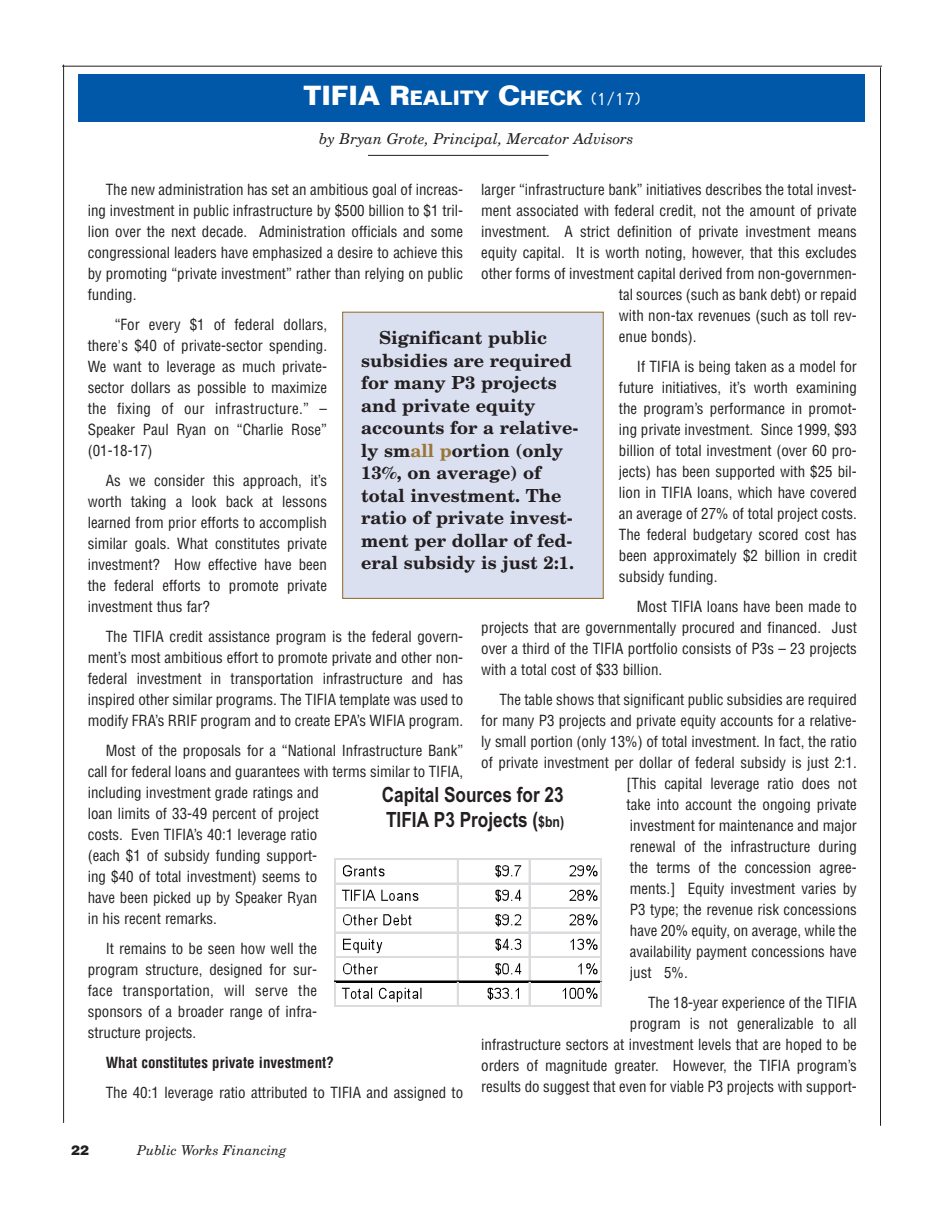
<style>
.page{position:relative;width:945px;height:1215px;background:#fff}
.page>*{position:absolute;margin:0;border:0;box-sizing:border-box;transform-origin:0 0}
.t1{font:700 21px/25.2px "Arial Narrow";color:#231f20}
.t2{font:700 20.25px "Folio";color:#fff}
.t3{font:700 18px/22.5px "New Century Schlbk";color:#231f20}
.t4{font:condensed 15px/21px "Helvetica";color:#231f20;text-align:justify}
.t5{font:italic 15px "New Century Schlbk";color:#231f20}
.t6{font:700 condensed 15px "Helvetica";color:#231f20}
.t7{font:italic 13.5px "New Century Schlbk";color:#231f20}
.t8{font:900 13.5px "Helvetica";color:#231f20}
.s1{font-size:27px}
.s2{font-weight:300;font-size:18px}
.s3{color:#997637}
.s4{font-size:15px}
</style>
<div class="page">
<hr style="left:63px;top:65px;width:1px;height:1058px;background:#231f20">
<hr style="left:880px;top:67px;width:1px;height:1059px;background:#231f20">
<hr style="left:62px;top:66px;width:820px;height:1px;background:#231f20">
<div style="left:78px;top:74px;width:787px;height:48px;background:#0157a8"></div>
<hr style="left:368px;top:155px;width:181px;height:1px;background:#231f20">
<div style="left:343px;top:313px;width:260px;height:285px;background:#dbe0f1"></div>
<div style="left:342px;top:312px;width:262px;height:287px;border:1px solid #997637"></div>
<svg style="left:343px;top:865px;width:41px;height:11px"></svg>
<svg style="left:495px;top:865px;width:26px;height:12px"></svg>
<svg style="left:569px;top:865px;width:28px;height:11px"></svg>
<svg style="left:342px;top:890px;width:76px;height:11px"></svg>
<svg style="left:495px;top:890px;width:26px;height:12px"></svg>
<svg style="left:569px;top:890px;width:28px;height:11px"></svg>
<svg style="left:343px;top:914px;width:68px;height:11px"></svg>
<svg style="left:495px;top:914px;width:26px;height:12px"></svg>
<svg style="left:569px;top:914px;width:28px;height:11px"></svg>
<svg style="left:343px;top:939px;width:39px;height:14px"></svg>
<svg style="left:495px;top:939px;width:26px;height:12px"></svg>
<svg style="left:571px;top:939px;width:26px;height:11px"></svg>
<svg style="left:343px;top:963px;width:35px;height:11px"></svg>
<svg style="left:495px;top:963px;width:26px;height:12px"></svg>
<svg style="left:578px;top:963px;width:19px;height:11px"></svg>
<svg style="left:342px;top:988px;width:79px;height:14px"></svg>
<svg style="left:488px;top:988px;width:31px;height:12px"></svg>
<hr style="left:334px;top:859px;width:1px;height:122px;background:#dadcdd">
<hr style="left:457px;top:859px;width:1px;height:122px;background:#dadcdd">
<hr style="left:529px;top:859px;width:1px;height:122px;background:#dadcdd">
<hr style="left:334px;top:980px;width:268px;height:2px;background:#000">
<hr style="left:600px;top:859px;width:1px;height:122px;background:#dadcdd">
<hr style="left:601px;top:859px;width:1px;height:122px;background:#dadcdd">
<svg style="left:334px;top:982px;width:1px;height:23px"></svg>
<svg style="left:457px;top:982px;width:1px;height:23px"></svg>
<svg style="left:529px;top:982px;width:1px;height:23px"></svg>
<hr style="left:334px;top:859px;width:268px;height:1px;background:#dadcdd">
<hr style="left:334px;top:882px;width:268px;height:2px;background:#dadcdd">
<hr style="left:334px;top:907px;width:268px;height:1px;background:#dadcdd">
<hr style="left:334px;top:908px;width:268px;height:1px;background:#dadcdd">
<hr style="left:334px;top:931px;width:268px;height:2px;background:#dadcdd">
<hr style="left:334px;top:956px;width:268px;height:1px;background:#dadcdd">
<hr style="left:334px;top:957px;width:268px;height:1px;background:#dadcdd">
<svg style="left:563px;top:980px;width:39px;height:25px"></svg>
<hr style="left:334px;top:1005px;width:268px;height:1px;background:#dadcdd">
<hr style="left:334px;top:1006px;width:268px;height:1px;background:#dadcdd">
<h2 class="t2" style="left:303px;top:90px;width:339px"><span class="s1">TIFIA R</span>EALITY <span class="s1">C</span>HECK <span class="s2">(1/17)</span></h2>
<p class="t5" style="left:319px;top:130px;width:316px">by Bryan Grote, Principal, Mercator Advisors</p>
<p class="t4" style="left:481px;top:179px;width:377px">larger “infrastructure bank” initiatives describes the total invest-</p>
<p class="t4" style="left:481px;top:200px;width:377px">ment associated with federal credit, not the amount of private</p>
<p class="t4" style="left:481px;top:221px;width:377px">investment. A strict definition of private investment means</p>
<p class="t4" style="left:481px;top:242px;width:377px">equity capital. It is worth noting, however, that this excludes</p>
<p class="t4" style="left:481px;top:263px;width:377px">other forms of investment capital derived from non-governmen-</p>
<p class="t4" style="left:619px;top:284px;width:240px">tal sources (such as bank debt) or repaid</p>
<p class="t4" style="left:619px;top:305px;width:240px">with non-tax revenues (such as toll rev-</p>
<p class="t4" style="left:619px;top:326px;width:79px">enue bonds).</p>
<p class="t4" style="left:619px;top:356px;width:240px;text-indent:18px">If TIFIA is being taken as a model for future initiatives, it’s worth examining the program’s performance in promot&shy;ing private investment. Since 1999, $93 billion of total investment (over 60 pro&shy;jects) has been supported with $25 bil&shy;lion in TIFIA loans, which have covered an average of 27% of total project costs.<br>The federal budgetary scored cost has been approximately $2 billion in credit subsidy funding.</p>
<p class="t4" style="left:481px;top:596px;width:377px;text-indent:156px">Most TIFIA loans have been made to projects that are governmentally procured and financed. Just over a third of the TIFIA portfolio consists of P3s – 23 projects with a total cost of $33 billion.</p>
<p class="t4" style="left:499px;top:689px;width:359px">The table shows that significant public subsidies are required</p>
<p class="t4" style="left:481px;top:710px;width:377px">for many P3 projects and private equity accounts for a relative-</p>
<p class="t4" style="left:481px;top:731px;width:377px">ly small portion (only 13%) of total investment. In fact, the ratio</p>
<p class="t4" style="left:481px;top:752px;width:377px">of private investment per dollar of federal subsidy is just 2:1.</p>
<p class="t4" style="left:627px;top:773px;width:232px">[This capital leverage ratio does not</p>
<p class="t4" style="left:627px;top:794px;width:232px">take into account the ongoing private</p>
<p class="t4" style="left:630px;top:815px;width:228px">investment for maintenance and major</p>
<p class="t4" style="left:630px;top:836px;width:228px">renewal of the infrastructure during</p>
<p class="t4" style="left:630px;top:857px;width:228px">the terms of the concession agree-</p>
<p class="t4" style="left:630px;top:878px;width:228px">ments.] Equity investment varies by</p>
<p class="t4" style="left:630px;top:899px;width:228px">P3 type; the revenue risk concessions</p>
<p class="t4" style="left:630px;top:920px;width:228px">have 20% equity, on average, while the</p>
<p class="t4" style="left:630px;top:941px;width:228px">availability payment concessions have</p>
<p class="t4" style="left:630px;top:962px;width:59px">just 5%.</p>
<p class="t4" style="left:481px;top:992px;width:377px;text-align:right">The 18-year experience of the TIFIA<br>program is not generalizable to all<br>infrastructure sectors at investment levels that are hoped to be orders of magnitude greater. However, the TIFIA program’s results do suggest that even for viable P3 projects with support-</p>
<p class="t4" style="left:88px;top:179px;width:377px;text-indent:18px">The new administration has set an ambitious goal of increas&shy;ing investment in public infrastructure by $500 billion to $1 tril&shy;lion over the next decade. Administration officials and some congressional leaders have emphasized a desire to achieve this by promoting “private investment” rather than relying on public funding.</p>
<p class="t4" style="left:88px;top:314px;width:241px;text-indent:27px">“For every $1 of federal dollars, there's $40 of private-sector spending.<br>We want to leverage as much private&shy;sector dollars as possible to maximize the fixing of our infrastructure.” – Speaker Paul Ryan on “Charlie Rose” (01-18-17)</p>
<p class="t4" style="left:88px;top:470px;width:241px;text-indent:18px">As we consider this approach, it’s worth taking a look back at lessons learned from prior efforts to accomplish similar goals. What constitutes private investment? How effective have been the federal efforts to promote private investment thus far?</p>
<p class="t4" style="left:88px;top:626px;width:377px;text-indent:18px">The TIFIA credit assistance program is the federal govern&shy;ment’s most ambitious effort to promote private and other non&shy;federal investment in transportation infrastructure and has inspired other similar programs. The TIFIA template was used to modify FRA’s RRIF program and to create EPA’s WIFIA program.</p>
<p class="t4" style="left:88px;top:740px;width:377px;text-align:left;text-indent:18px">Most of the proposals for a “National Infrastructure Bank” call for federal loans and guarantees with terms similar to TIFIA, including investment grade ratings and<br>loan limits of 33-49 percent of project<br>costs. Even TIFIA’s 40:1 leverage ratio<br>(each $1 of subsidy funding support-<br>ing $40 of total investment) seems to<br>have been picked up by Speaker Ryan<br>in his recent remarks.</p>
<p class="t4" style="left:88px;top:938px;width:231px;text-indent:18px">It remains to be seen how well the program structure, designed for sur&shy;face transportation, will serve the sponsors of a broader range of infra&shy;structure projects.</p>
<p class="t6" style="left:106px;top:1054px;width:230px">What constitutes private investment?</p>
<p class="t4" style="left:106px;top:1082px;width:359px">The 40:1 leverage ratio attributed to TIFIA and assigned to</p>
<p class="t3" style="left:361px;top:327px;width:219px;text-indent:18px">Significant public subsidies are required for many P3 projects and private equity accounts for a relative&shy;ly sm<span class="s3">all p</span>ortion (only<br>13%, on average) of total investment. The ratio of private invest&shy;ment per dollar of fed&shy;eral subsidy is just 2:1.</p>
<h1 class="t1" style="left:382px;top:782px;width:184px">Capital Sources for 23<br>TIFIA P3 Projects (<span class="s4">$bn)</span></h1>
<p class="t8" style="left:71px;top:1142px;width:20px">22</p>
<p class="t7" style="left:137px;top:1142px;width:151px">Public Works Financing</p>
</div>
